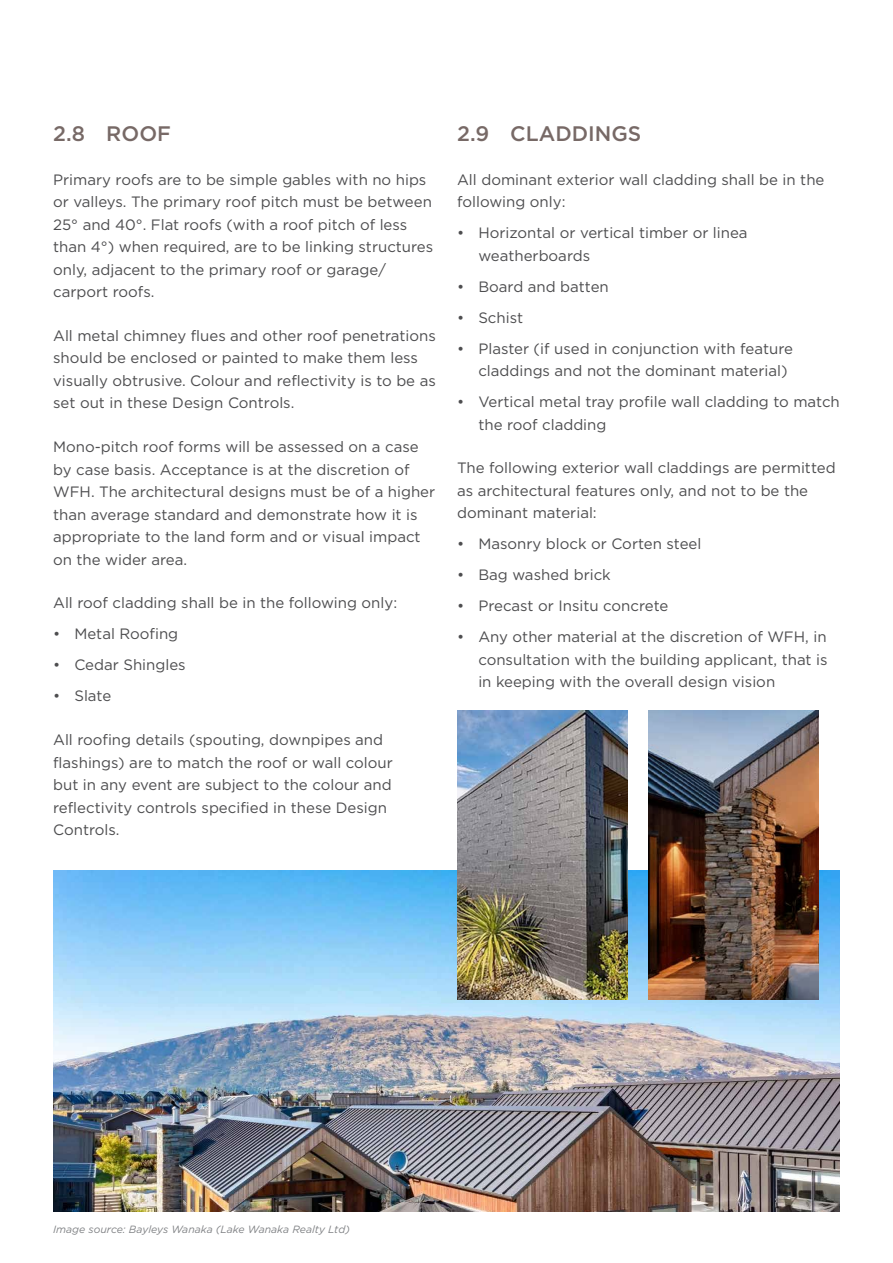
<style>
.page{position:relative;width:893px;height:1263px;background:#fff}
.page>*{position:absolute;margin:0;border:0;box-sizing:border-box;transform-origin:0 0}
.t1{font:500 21px "Gotham";color:#776966}
.t2{font:15px/22.5px "Gotham";color:#4d4d4f}
.t3{font:italic 10.5px "Gotham";color:#808285}
</style>
<div class="page">
<img style="left:53px;top:1003px;width:787px;height:209px">
<img style="left:53px;top:871px;width:787px;height:132px">
<img style="left:457px;top:710px;width:170px;height:289px">
<img style="left:648px;top:710px;width:171px;height:289px">
<h1 class="t1" style="left:53px;top:121px;width:119px">2.8 ROOF</h1>
<p class="t2" style="left:53px;top:168px;width:382px">Primary roofs are to be simple gables with no hips or valleys. The primary roof pitch must be between 25° and 40°. Flat roofs (with a roof pitch of less than 4°) when required, are to be linking structures only, adjacent to the primary roof or garage/ carport roofs.</p>
<p class="t2" style="left:53px;top:324px;width:384px">All metal chimney flues and other roof penetrations should be enclosed or painted to make them less visually obtrusive. Colour and reflectivity is to be as set out in these Design Controls.</p>
<p class="t2" style="left:53px;top:435px;width:384px">Mono-pitch roof forms will be assessed on a case by case basis. Acceptance is at the discretion of WFH. The architectural designs must be of a higher than average standard and demonstrate how it is appropriate to the land form and or visual impact on the wider area.</p>
<p class="t2" style="left:53px;top:591px;width:345px">All roof cladding shall be in the following only:</p>
<p class="t2" style="left:53px;top:622px;width:127px">• Metal Roofing</p>
<p class="t2" style="left:53px;top:653px;width:134px">• Cedar Shingles</p>
<p class="t2" style="left:53px;top:684px;width:60px">• Slate</p>
<p class="t2" style="left:53px;top:728px;width:341px">All roofing details (spouting, downpipes and flashings) are to match the roof or wall colour but in any event are subject to the colour and reflectivity controls specified in these Design Controls.</p>
<h1 class="t1" style="left:457px;top:121px;width:186px">2.9 CLADDINGS</h1>
<p class="t2" style="left:457px;top:168px;width:369px">All dominant exterior wall cladding shall be in the following only:</p>
<p class="t2" style="left:478px;top:221px;width:271px;text-indent:-21px">• Horizontal or vertical timber or linea weatherboards</p>
<p class="t2" style="left:457px;top:275px;width:153px">• Board and batten</p>
<p class="t2" style="left:457px;top:306px;width:67px">• Schist</p>
<p class="t2" style="left:478px;top:337px;width:316px;text-indent:-21px">• Plaster (if used in conjunction with feature claddings and not the dominant material)</p>
<p class="t2" style="left:478px;top:390px;width:363px;text-indent:-21px">• Vertical metal tray profile wall cladding to match the roof cladding</p>
<p class="t2" style="left:457px;top:456px;width:380px">The following exterior wall claddings are permitted as architectural features only, and not to be the dominant material:</p>
<p class="t2" style="left:457px;top:532px;width:246px">• Masonry block or Corten steel</p>
<p class="t2" style="left:457px;top:563px;width:155px">• Bag washed brick</p>
<p class="t2" style="left:457px;top:595px;width:213px">• Precast or Insitu concrete</p>
<p class="t2" style="left:478px;top:626px;width:351px;text-align:justify;text-indent:-21px">• Any other material at the discretion of WFH, in consultation with the building applicant, that is in keeping with the overall design vision</p>
<p class="t3" style="left:53px;top:1224px;width:298px">Image source: Bayleys Wanaka (Lake Wanaka Realty Ltd)</p>
</div>
